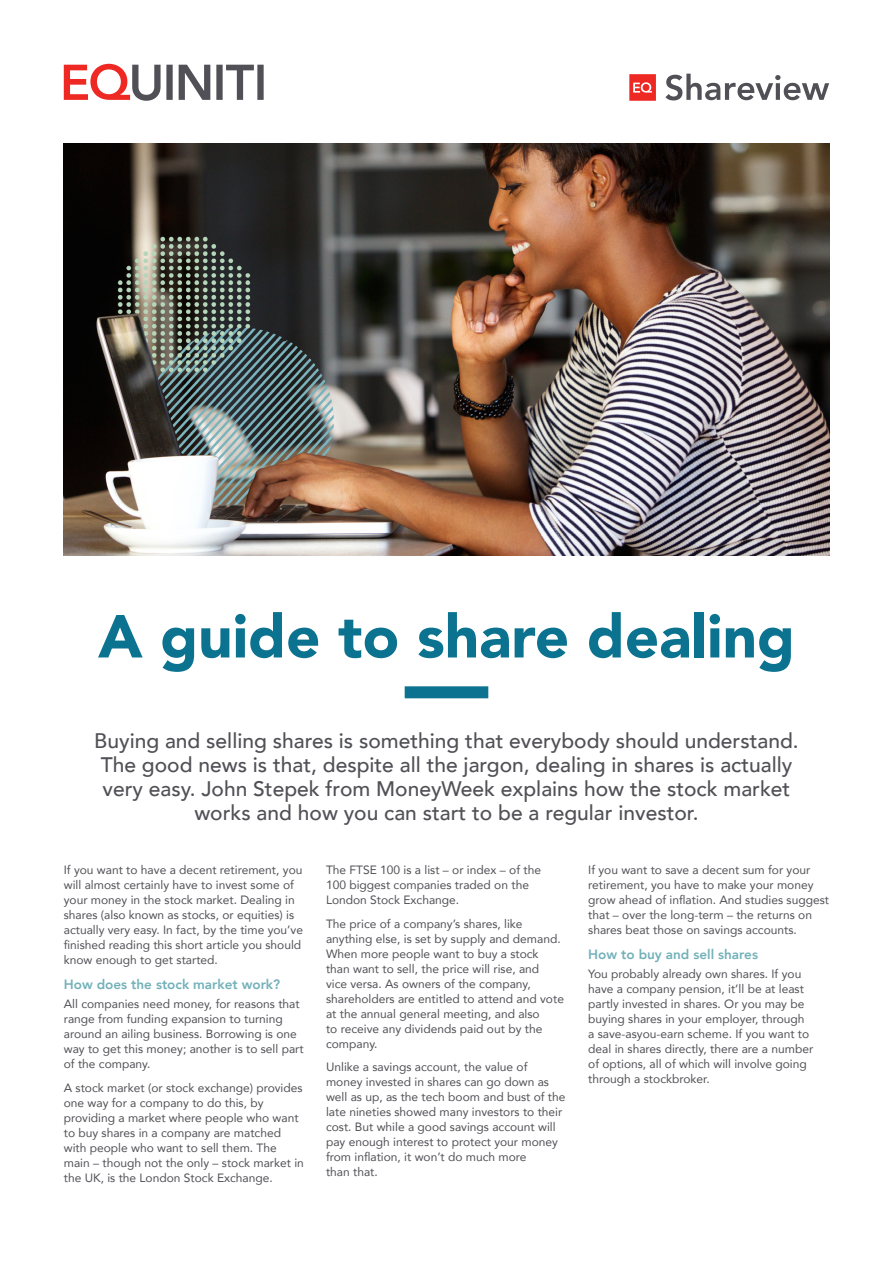
<style>
.page{position:relative;width:893px;height:1263px;background:#fff}
.page>*{position:absolute;margin:0;border:0;box-sizing:border-box;transform-origin:0 0}
.t1{font:900 60px "Avenir";color:#0b728f}
.Intro{font:500 21px/24px "Avenir";color:#505056;text-align:center}
.Subhead{font:800 13.5px "Avenir";color:#73b1b9}
.Body_Copy{font:12px/15px "Avenir";color:#505056}
</style>
<div class="page">
<img style="left:64px;top:143px;width:765px;height:413px">
<svg style="left:64px;top:64px;width:200px;height:37px"></svg>
<svg style="left:665px;top:74px;width:164px;height:26px"></svg>
<svg style="left:629px;top:74px;width:27px;height:27px"></svg>
<div style="left:405px;top:686px;width:83px;height:12px;background:#0b728f"></div>
<p class="t1" style="left:98px;top:585px;width:698px">A guide to share dealing</p>
<p class="Intro" style="left:94px;top:728px;width:706px">Buying and selling shares is something that everybody should understand.<br>The good news is that, despite all the jargon, dealing in shares is actually very easy. John Stepek from MoneyWeek explains how the stock market works and how you can start to be a regular investor.</p>
<p class="Body_Copy" style="left:64px;top:862px;width:241px">If you want to have a decent retirement, you will almost certainly have to invest some of your money in the stock market. Dealing in shares (also known as stocks, or equities) is actually very easy. In fact, by the time you’ve finished reading this short article you should know enough to get started.</p>
<p class="Subhead" style="left:64px;top:974px;width:218px">How does the stock market work?</p>
<p class="Body_Copy" style="left:64px;top:996px;width:241px">All companies need money, for reasons that range from funding expansion to turning around an ailing business. Borrowing is one way to get this money; another is to sell part of the company.</p>
<p class="Body_Copy" style="left:64px;top:1080px;width:242px">A stock market (or stock exchange) provides one way for a company to do this, by providing a market where people who want to buy shares in a company are matched with people who want to sell them. The main – though not the only – stock market in the UK, is the London Stock Exchange.</p>
<p class="Body_Copy" style="left:326px;top:862px;width:217px">The FTSE 100 is a list – or index – of the<br>100 biggest companies traded on the<br>London Stock Exchange.</p>
<p class="Body_Copy" style="left:326px;top:916px;width:239px">The price of a company’s shares, like anything else, is set by supply and demand.<br>When more people want to buy a stock than want to sell, the price will rise, and<br>vice versa. As owners of the company, shareholders are entitled to attend and vote at the annual general meeting, and also<br>to receive any dividends paid out by the company.</p>
<p class="Body_Copy" style="left:326px;top:1059px;width:241px">Unlike a savings account, the value of money invested in shares can go down as well as up, as the tech boom and bust of the late nineties showed many investors to their cost. But while a good savings account will pay enough interest to protect your money from inflation, it won’t do much more<br>than that.</p>
<p class="Body_Copy" style="left:588px;top:862px;width:242px">If you want to save a decent sum for your retirement, you have to make your money grow ahead of inflation. And studies suggest that – over the long-term – the returns on shares beat those on savings accounts.</p>
<p class="Subhead" style="left:588px;top:944px;width:171px">How to buy and sell shares</p>
<p class="Body_Copy" style="left:588px;top:966px;width:227px">You probably already own shares. If you have a company pension, it’ll be at least partly invested in shares. Or you may be buying shares in your employer, through a save-asyou-earn scheme. If you want to deal in shares directly, there are a number of options, all of which will involve going through a stockbroker.</p>
</div>
